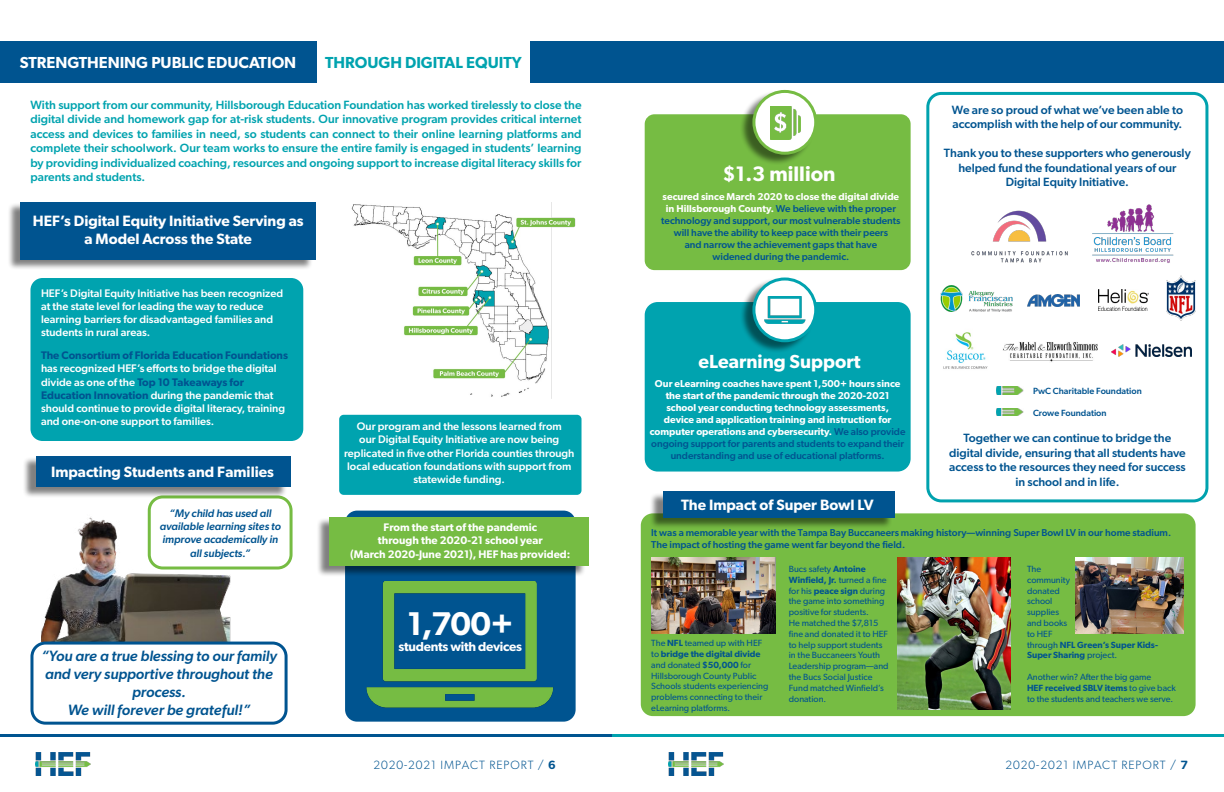
<style>
.page{position:relative;width:1224px;height:792px;background:#fff}
.page>*{position:absolute;margin:0;border:0;box-sizing:border-box;transform-origin:0 0}
.t1{font:600 33px "Gibson";color:#fff}
.t2{font:600 21px "Gibson";color:#fff}
.t3{font:600 19px "Gibson";color:#fff}
.t4{font:600 16px "Gibson";color:#fff}
.t5{font:600 16px "Gibson";color:#00a3af}
.t6{font:600 15px/18px "Gibson";color:#fff;text-align:center}
.t7{font:italic 500 15px/18px "Gibson";color:#005490;text-align:center}
.t8{font:600 13px "Gibson";letter-spacing:-.02em;color:#fff}
.t9{font:500 12px/14.4px "Gibson";color:#00a3af;text-align:justify}
.t10{font:500 12px/14.4px "Gibson";color:#005490;text-align:center}
.t11{font:300 12px "Gibson";letter-spacing:.08em;color:#005490}
.t12{font:500 11px/13.2px "Gibson";color:#fff}
.t13{font:600 11px/13.2px "Gibson";color:#fff;text-align:center}
.t14{font:italic 500 11px/13.2px "Gibson";color:#005490;text-align:center}
.t15{font:600 11px "Gibson";color:#005490}
.t16{font:500 10px/12px "Gibson";color:#005490;text-align:center}
.t17{font:600 10px/12px "Gibson";color:#fff;text-align:center}
.t18{font:9px/10.8px "Gibson";color:#005490}
.t19{font:500 9px "Gibson";color:#005490}
.s1{font-weight:600;color:#005490}
.s2{font-weight:600;color:#fff}
.s3{font-weight:500;color:#005490}
.s4{font-weight:600}
</style>
<div class="page">
<img style="left:41px;top:508px;width:189px;height:134px">
<div style="left:30px;top:642px;width:258px;height:83px;border:3px solid #005490;border-radius:14px"></div>
<div style="left:149px;top:497px;width:142px;height:71px;background:#fff;border-radius:14px"></div>
<div style="left:148px;top:495px;width:145px;height:75px;border:3px solid #76bc43;border-radius:14px"></div>
<div style="left:339px;top:415px;width:243px;height:80px;background:#00a3af;border-radius:4px"></div>
<div style="left:641px;top:513px;width:555px;height:203px;background:#76bc43;border-radius:12px"></div>
<img style="left:351px;top:202px;width:225px;height:196px">
<div style="left:30px;top:278px;width:273px;height:163px;background:#00a3af;border-radius:12px"></div>
<div style="left:7px;top:203px;width:306px;height:68px;background:#000;opacity:.5"></div>
<div style="left:20px;top:202px;width:296px;height:58px;background:#005490"></div>
<div style="left:22px;top:456px;width:266px;height:42px;background:#000;opacity:.5"></div>
<div style="left:36px;top:456px;width:254px;height:31px;background:#005490"></div>
<div style="left:649px;top:492px;width:243px;height:37px;background:#000;opacity:.5"></div>
<div style="left:663px;top:492px;width:232px;height:26px;background:#005490"></div>
<div style="left:345px;top:511px;width:231px;height:211px;background:#005490;border-radius:12px"></div>
<div style="left:316px;top:518px;width:270px;height:59px;background:#000;opacity:.5"></div>
<div style="left:330px;top:517px;width:259px;height:49px;background:#76bc43"></div>
<img style="left:367px;top:581px;width:187px;height:127px">
<div style="left:645px;top:114px;width:266px;height:156px;background:#76bc43;border-radius:10px"></div>
<div style="left:739px;top:90px;width:75px;height:76px;background:#000;opacity:.5"></div>
<svg style="left:754px;top:91px;width:62px;height:62px;fill:#fff"></svg>
<div style="left:752px;top:90px;width:65px;height:65px;border:3px solid #76bc43;border-radius:50%"></div>
<img style="left:771px;top:107px;width:30px;height:32px">
<div style="left:645px;top:302px;width:266px;height:170px;background:#00a3af;border-radius:13px"></div>
<div style="left:739px;top:278px;width:75px;height:75px;background:#000;opacity:.5"></div>
<svg style="left:754px;top:279px;width:62px;height:62px;fill:#fff"></svg>
<div style="left:752px;top:278px;width:65px;height:64px;border:3px solid #00a3af;border-radius:50%"></div>
<img style="left:764px;top:296px;width:42px;height:27px">
<div style="left:926px;top:92px;width:282px;height:410px;border:3px solid #00a2ae;border-radius:14px"></div>
<img style="left:971px;top:210px;width:97px;height:53px">
<img style="left:1092px;top:204px;width:82px;height:59px">
<img style="left:997px;top:387px;width:27px;height:7px">
<img style="left:940px;top:285px;width:73px;height:27px">
<img style="left:1027px;top:294px;width:53px;height:12px">
<img style="left:1099px;top:290px;width:49px;height:21px">
<img style="left:1166px;top:276px;width:30px;height:44px">
<img style="left:997px;top:408px;width:27px;height:8px">
<img style="left:1076px;top:558px;width:108px;height:76px">
<img style="left:897px;top:558px;width:114px;height:152px">
<img style="left:651px;top:558px;width:124px;height:76px">
<img style="left:1003px;top:342px;width:94px;height:20px">
<img style="left:1111px;top:345px;width:80px;height:12px">
<img style="left:943px;top:332px;width:45px;height:37px">
<div style="left:0;top:41px;width:316px;height:41px;background:#005490"></div>
<div style="left:531px;top:41px;width:693px;height:41px;background:#005490"></div>
<hr style="left:612px;top:734px;width:612px;height:3px;background:#00a2ae">
<hr style="left:0;top:734px;width:612px;height:3px;background:#005490">
<img style="left:36px;top:753px;width:55px;height:22px">
<img style="left:668px;top:753px;width:55px;height:22px">
<h3 class="t4" style="left:20px;top:53px;width:278px">STRENGTHENING PUBLIC EDUCATION</h3>
<h3 class="t5" style="left:325px;top:53px;width:198px">THROUGH DIGITAL EQUITY</h3>
<p class="t9" style="left:30px;top:98px;width:553px">With support from our community, Hillsborough Education Foundation has worked tirelessly to close the digital divide and homework gap for at-risk students. Our innovative program provides critical internet access and devices to families in need, so students can connect to their online learning platforms and complete their schoolwork. Our team works to ensure the entire family is engaged in students’ learning by providing individualized coaching, resources and ongoing support to increase digital literacy skills for parents and students.</p>
<h3 class="t6" style="left:33px;top:212px;width:272px">HEF’s Digital Equity Initiative Serving as a Model Across the State</h3>
<p class="t12" style="left:41px;top:286px;width:244px">HEF’s Digital Equity Initiative has been recognized at the state level for leading the way to reduce learning barriers for disadvantaged families and students in rural areas.</p>
<p class="t15" style="left:41px;top:349px;width:248px">The Consortium of Florida Education Foundations</p>
<p class="t12" style="left:41px;top:362px;width:246px">has recognized HEF’s efforts to bridge the digital divide as one of the <span class="s1">Top 10 Takeaways for Education Innovation</span> during the pandemic that should continue to provide digital literacy, training and one-on-one support to families.</p>
<h3 class="t6" style="left:51px;top:462px;width:224px">Impacting Students and Families</h3>
<p class="t14" style="left:160px;top:506px;width:123px">“My child has used all available learning sites to improve academically in all subjects.”</p>
<h3 class="t7" style="left:41px;top:647px;width:237px">“You are a true blessing to our family and very supportive throughout the process.<br>We will forever be grateful!”</h3>
<p class="t12" style="left:344px;top:420px;width:232px;text-align:center">Our program and the lessons learned from<br>our Digital Equity Initiative are now being replicated in five other Florida counties through local education foundations with support from statewide funding.</p>
<p class="t13" style="left:350px;top:521px;width:222px">From the start of the pandemic<br>through the 2020-21 school year<br>(March 2020-June 2021), HEF has provided:</p>
<h1 class="t1" style="left:407px;top:604px;width:108px">1,700+</h1>
<h3 class="t8" style="left:399px;top:639px;width:125px">students with devices</h3>
<h2 class="t2" style="left:722px;top:161px;width:115px">$1.3 million</h2>
<p class="t16" style="left:661px;top:191px;width:241px"><span class="s2">secured since March 2020 to close the digital divide in Hillsborough County.</span> We believe with the proper technology and support, our most vulnerable students will have the ability to keep pace with their peers<br>and narrow the achievement gaps that have<br>widened during the pandemic.</p>
<h3 class="t3" style="left:698px;top:350px;width:164px">eLearning Support</h3>
<p class="t17" style="left:650px;top:378px;width:257px">Our eLearning coaches have spent 1,500+ hours since the start of the pandemic through the 2020-2021 school year conducting technology assessments,<br>device and application training and instruction for computer operations and cybersecurity. <span class="s3">We also provide ongoing support for parents and students to expand their understanding and use of educational platforms.</span></p>
<h3 class="t6" style="left:681px;top:496px;width:194px">The Impact of Super Bowl LV</h3>
<h3 class="t10" style="left:952px;top:102px;width:233px;text-align:left">We are so proud of what we’ve been able to accomplish with the help of our community.</h3>
<h3 class="t10" style="left:944px;top:146px;width:248px">Thank you to these supporters who generously helped fund the foundational years of our<br>Digital Equity Initiative.</h3>
<p class="t19" style="left:1033px;top:385px;width:110px">PwC Charitable Foundation</p>
<p class="t19" style="left:1033px;top:407px;width:75px">Crowe Foundation</p>
<h3 class="t10" style="left:949px;top:431px;width:238px">Together we can continue to bridge the digital divide, ensuring that all students have access to the resources they need for success in school and in life.</h3>
<p class="t16" style="left:651px;top:527px;width:521px;text-align:left">It was a memorable year with the Tampa Bay Buccaneers making history—winning Super Bowl LV in our home stadium.<br>The impact of hosting the game went far beyond the field.</p>
<p class="t18" style="left:651px;top:637px;width:119px">The <span class="s4">NFL</span> teamed up with HEF to <span class="s4">bridge the digital divide </span>and donated <span class="s4">$50,000</span> for<br>Hillsborough County Public<br>Schools students experiencing problems connecting to their eLearning platforms.</p>
<p class="t18" style="left:789px;top:563px;width:101px">Bucs safety <span class="s4">Antoine<br>Winfield, Jr.</span> turned a fine for his <span class="s4">peace sign</span> during the game into something positive for students.<br>He matched the $7,815 fine and donated it to HEF to help support students in the Buccaneers Youth<br>Leadership program—and the Bucs Social Justice<br>Fund matched Winfield’s donation.</p>
<p class="t18" style="left:1027px;top:563px;width:132px">The<br>community<br>donated<br>school<br>supplies<br>and books<br>to HEF<br>through <span class="s4">NFL Green’s Super Kids-<br>Super Sharing</span> project.</p>
<p class="t18" style="left:1027px;top:671px;width:150px">Another win? After the big game<br><span class="s4">HEF received SBLV items</span> to give back to the students and teachers we serve.</p>
<h3 class="t11" style="left:373px;top:757px;width:184px">2020-2021 IMPACT REPORT / <span class="s4">6</span></h3>
<h3 class="t11" style="left:1006px;top:757px;width:184px">2020-2021 IMPACT REPORT / <span class="s4">7</span></h3>
</div>
